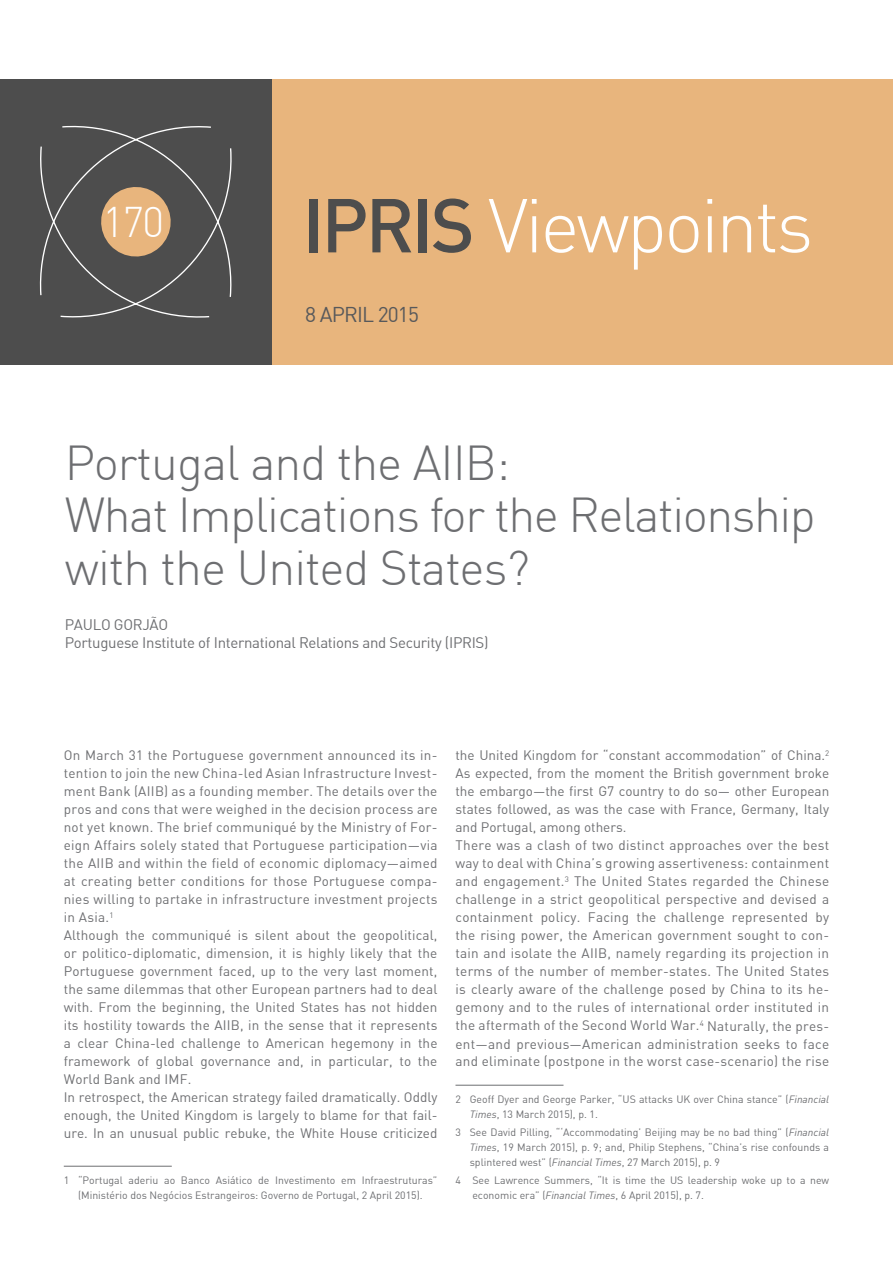
<style>
.page{position:relative;width:893px;height:1263px;background:#fff}
.page>*{position:absolute;margin:0;border:0;box-sizing:border-box;transform-origin:0 0}
.t1{font:300 75px "DIN";letter-spacing:-.04em;color:#fff}
.t2{font:300 48px/52.5px "DIN";letter-spacing:-.025em;color:#6d6e71}
.t3{font:300 42px "DIN";color:#fff}
.t4{font:21px "DIN Regular";letter-spacing:-.04em;color:#58595b}
.t5{font:15px/18px "DIN Regular";letter-spacing:-.02em;color:#6d6e71}
.t6{font:13.5px/18px "DIN Regular";letter-spacing:.02em;color:#6d6e71}
.t7{font:10.5px/15px "DIN Regular";color:#6d6e71}
.s1{font-family:"DIN Medium";font-weight:400;color:#4d4d4d}
.s2{font-family:"DIN";font-style:italic}
</style>
<div class="page">
<div style="left:269px;top:79px;width:624px;height:286px;background:#e8b57d"></div>
<div style="left:0;top:79px;width:272px;height:286px;background:#4d4d4d"></div>
<svg style="left:39px;top:125px;width:193px;height:193px"></svg>
<hr style="left:64px;top:1166px;width:108px;height:1px;background:#6d6e71">
<hr style="left:455px;top:1085px;width:108px;height:1px;background:#6d6e71">
<h3 class="t3" style="left:103px;top:196px;width:63px">170</h3>
<h1 class="t1" style="left:302px;top:179px;width:513px"><span class="s1">IPRIS</span> Viewpoints</h1>
<h3 class="t4" style="left:305px;top:302px;width:115px">8 APRIL 2015</h3>
<h2 class="t2" style="left:65px;top:436px;width:752px">Portugal and the AIIB:<br>What Implications for the Relationship with the United States?</h2>
<p class="t5" style="left:65px;top:615px;width:425px">PAULO GORJÃO<br>Portuguese Institute of International Relations and Security (IPRIS)</p>
<p class="t6" style="left:64px;top:746px;width:375px">On March 31 the Portuguese government announced its in&shy;tention to join the new China-led Asian Infrastructure Invest&shy;ment Bank (AIIB) as a founding member. The details over the pros and cons that were weighed in the decision process are not yet known. The brief communiqué by the Ministry of For&shy;eign Affairs solely stated that Portuguese participation—via the AIIB and within the field of economic diplomacy—aimed at creating better conditions for those Portuguese compa&shy;nies willing to partake in infrastructure investment projects in Asia.<sup>1<br></sup>Although the communiqué is silent about the geopolitical, or politico-diplomatic, dimension, it is highly likely that the Portuguese government faced, up to the very last moment, the same dilemmas that other European partners had to deal with. From the beginning, the United States has not hidden its hostility towards the AIIB, in the sense that it represents a clear China-led challenge to American hegemony in the framework of global governance and, in particular, to the World Bank and IMF.<br>In retrospect, the American strategy failed dramatically. Oddly enough, the United Kingdom is largely to blame for that fail&shy;ure. In an unusual public rebuke, the White House criticized</p>
<p class="t7" style="left:64px;top:1173px;width:375px;text-align:center">1 “Portugal aderiu ao Banco Asiático de Investimento em Infraestruturas” (Ministério dos Negócios Estrangeiros: Governo de Portugal, 2 April 2015).</p>
<p class="t6" style="left:455px;top:746px;width:375px">the United Kingdom for “constant accommodation” of China.<sup>2<br></sup>As expected, from the moment the British government broke the embargo—the first G7 country to do so— other European states followed, as was the case with France, Germany, Italy and Portugal, among others.<br>There was a clash of two distinct approaches over the best way to deal with China’s growing assertiveness: containment and engagement.<sup>3</sup> The United States regarded the Chinese challenge in a strict geopolitical perspective and devised a containment policy. Facing the challenge represented by the rising power, the American government sought to con&shy;tain and isolate the AIIB, namely regarding its projection in terms of the number of member-states. The United States is clearly aware of the challenge posed by China to its he&shy;gemony and to the rules of international order instituted in the aftermath of the Second World War.<sup>4</sup> Naturally, the pres&shy;ent—and previous—American administration seeks to face and eliminate (postpone in the worst case-scenario) the rise</p>
<p class="t7" style="left:470px;top:1092px;width:361px;text-indent:-14px">2 Geoff Dyer and George Parker, “US attacks UK over China stance” (<span class="s2">Financial<br>Times</span>, 13 March 2015), p. 1.</p>
<p class="t7" style="left:470px;top:1125px;width:361px;text-align:justify;text-indent:-14px">3 See David Pilling, “‘Accommodating’ Beijing may be no bad thing” (<span class="s2">Financial Times</span>, 19 March 2015), p. 9; and, Philip Stephens, “China’s rise confounds a splintered west” (<span class="s2">Financial Times</span>, 27 March 2015), p. 9</p>
<p class="t7" style="left:472px;top:1173px;width:358px;text-indent:-17px">4 See Lawrence Summers, “It is time the US leadership woke up to a new economic era” (<span class="s2">Financial Times</span>, 6 April 2015), p. 7.</p>
</div>
